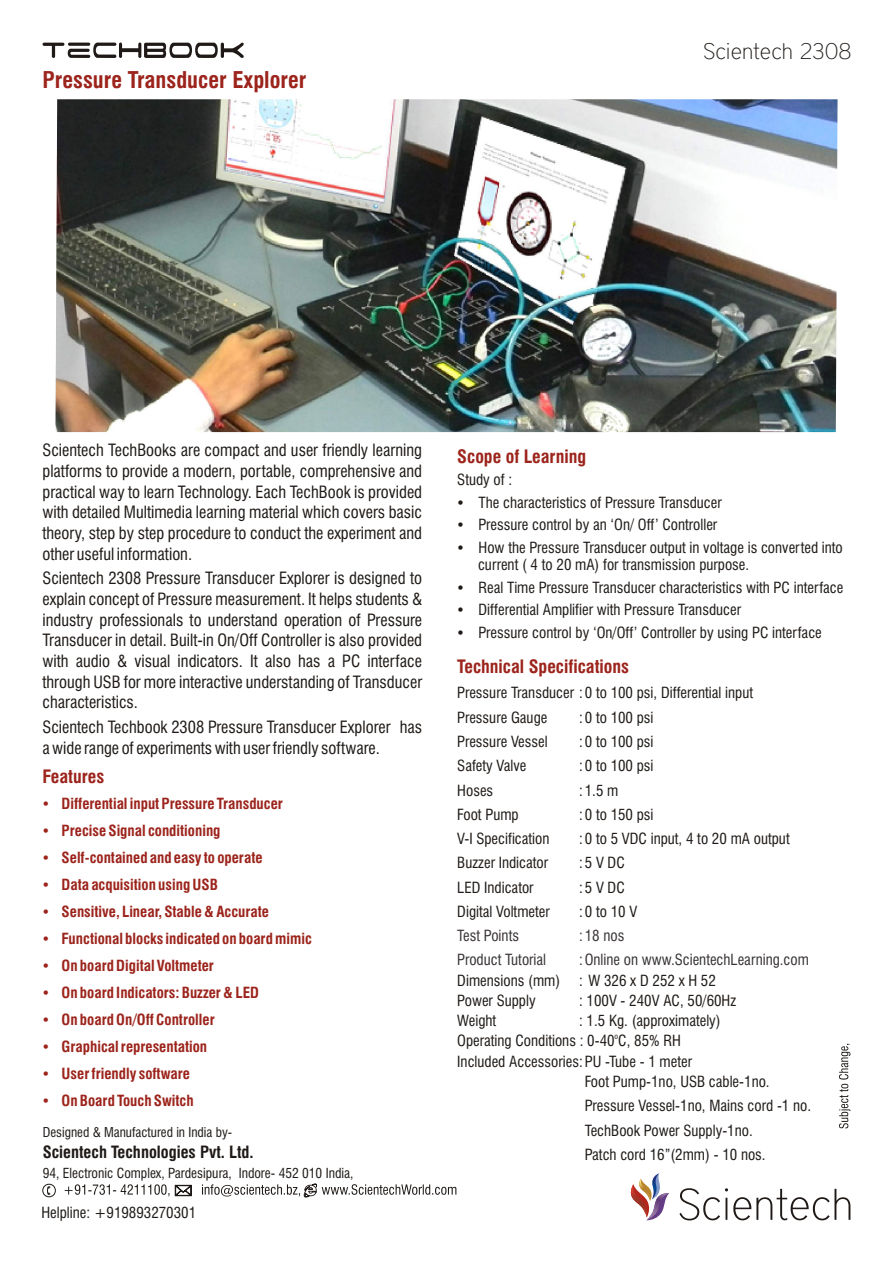
<style>
.page{position:relative;width:893px;height:1263px;background:#fff}
.page>*{position:absolute;margin:0;border:0;box-sizing:border-box;transform-origin:0 0}
.t1{font:700 condensed 22.5px "Swiss 721 BT";color:#9c241c}
.t2{font:100 22.5px "District";color:#1f1a17}
.t3{font:700 condensed 18px "Swiss 721 BT";color:#9c241c}
.t4{font:condensed 16.5px/20.7px "Swiss 721 BT";color:#1f1a17;text-align:justify}
.t5{font:700 condensed 16.5px "Swiss 721 BT";color:#1f1a17}
.t6{font:condensed 15px/22.5px "Swiss 721 BT";color:#1f1a17}
.t7{font:700 condensed 15px/27px "Swiss 721 BT";color:#9c241c}
.t8{font:condensed 15px "Swiss 721 BT";color:#383336}
.t9{font:condensed 13.5px "Swiss 721 BT";color:#1f1a17}
.t10{font:condensed 13.2px "Swiss 721 BT";color:#1f1a17}
.t11{font:condensed 7.5px "Swiss 721 BT";color:#1f1a17}
</style>
<div class="page">
<svg style="left:679px;top:1188px;width:171px;height:32px"></svg>
<svg style="left:630px;top:1173px;width:39px;height:47px"></svg>
<svg style="left:65px;top:1183px;width:391px;height:14px"></svg>
<svg style="left:42px;top:1183px;width:14px;height:14px"></svg>
<img style="left:55px;top:99px;width:782px;height:333px">
<hr style="left:43px;top:43px;width:21px;height:3px;background:#1f1a17;border-radius:2px">
<hr style="left:52px;top:43px;width:3px;height:15px;background:#1f1a17;border-radius:2px">
<svg style="left:67px;top:42px;width:177px;height:16px"></svg>
<svg style="left:839px;top:1044px;width:11px;height:84px"></svg>
<h1 class="t1" style="left:43px;top:71px;width:265px">Pressure Transducer Explorer</h1>
<h1 class="t2" style="left:703px;top:41px;width:150px">Scientech 2308</h1>
<p class="t4" style="left:43px;top:442px;width:381px">Scientech TechBooks are compact and user friendly learning platforms to provide a modern, portable, comprehensive and practical way to learn Technology. Each TechBook is provided with detailed Multimedia learning material which covers basic theory, step by step procedure to conduct the experiment and other useful information.</p>
<p class="t4" style="left:43px;top:570px;width:381px">Scientech 2308 Pressure Transducer Explorer is designed to explain concept of Pressure measurement. It helps students &amp; industry professionals to understand operation of Pressure Transducer in detail. Built-in On/Off Controller is also provided with audio &amp; visual indicators. It also has a PC interface through USB for more interactive understanding of Transducer characteristics.</p>
<p class="t4" style="left:42px;top:718px;width:381px">Scientech Techbook 2308 Pressure Transducer Explorer has a wide range of experiments with user friendly software.</p>
<p class="t3" style="left:43px;top:770px;width:63px">Features</p>
<p class="t7" style="left:62px;top:791px;width:252px">Differential input Pressure Transducer<br>Precise Signal conditioning<br>Self-contained and easy to operate<br>Data acquisition using USB<br>Sensitive, Linear, Stable &amp; Accurate<br>Functional blocks indicated on board mimic<br>On board Digital Voltmeter<br>On board Indicators: Buzzer &amp; LED<br>On board On/Off Controller<br>Graphical representation<br>User friendly software<br>On Board Touch Switch</p>
<p class="t10" style="left:43px;top:1127px;width:191px">Designed &amp; Manufactured in India by-</p>
<p class="t9" style="left:43px;top:1168px;width:312px">94, Electronic Complex, Pardesipura, Indore- 452 010 India,</p>
<p class="t5" style="left:43px;top:1145px;width:212px">Scientech Technologies Pvt. Ltd.</p>
<p class="t6" style="left:42px;top:1202px;width:156px">Helpline: +919893270301</p>
<p class="t3" style="left:457px;top:449px;width:130px">Scope of Learning</p>
<p class="t6" style="left:479px;top:470px;width:366px;text-indent:-21px">Study of :<br>The characteristics of Pressure Transducer<br>Pressure control by an ‘On/ Off’ Controller<br>How the Pressure Transducer output in voltage is converted into</p>
<p class="t6" style="left:478px;top:555px;width:367px">current ( 4 to 20 mA) for transmission purpose.<br>Real Time Pressure Transducer characteristics with PC interface Differential Amplifier with Pressure Transducer<br>Pressure control by ‘On/Off’ Controller by using PC interface</p>
<p class="t3" style="left:457px;top:659px;width:173px">Technical Specifications</p>
<p class="t6" style="left:457px;top:682px;width:297px;line-height:24.3px">Pressure Transducer : 0 to 100 psi, Differential input<br>Pressure Gauge</p>
<p class="t6" style="left:579px;top:707px;width:76px">: 0 to 100 psi</p>
<p class="t6" style="left:457px;top:732px;width:92px">Pressure Vessel</p>
<p class="t6" style="left:579px;top:732px;width:76px">: 0 to 100 psi</p>
<p class="t6" style="left:457px;top:756px;width:71px">Safety Valve</p>
<p class="t6" style="left:579px;top:756px;width:76px">: 0 to 100 psi</p>
<p class="t6" style="left:457px;top:780px;width:37px">Hoses</p>
<p class="t6" style="left:579px;top:780px;width:41px">: 1.5 m</p>
<p class="t6" style="left:457px;top:805px;width:63px">Foot Pump</p>
<p class="t6" style="left:579px;top:805px;width:76px">: 0 to 150 psi</p>
<p class="t6" style="left:457px;top:829px;width:94px">V-I Specification</p>
<p class="t6" style="left:579px;top:829px;width:212px">: 0 to 5 VDC input, 4 to 20 mA output</p>
<p class="t6" style="left:457px;top:853px;width:92px">Buzzer Indicator</p>
<p class="t6" style="left:579px;top:853px;width:47px">:5 V DC</p>
<p class="t6" style="left:457px;top:877px;width:78px">LED Indicator</p>
<p class="t6" style="left:579px;top:877px;width:47px">:5 V DC</p>
<p class="t6" style="left:457px;top:902px;width:94px">Digital Voltmeter</p>
<p class="t6" style="left:579px;top:902px;width:60px">: 0 to 10 V</p>
<p class="t8" style="left:457px;top:930px;width:63px">Test Points</p>
<p class="t8" style="left:579px;top:930px;width:47px">: 18 nos</p>
<p class="t8" style="left:457px;top:954px;width:90px">Product Tutorial</p>
<p class="t8" style="left:579px;top:954px;width:231px">:Online on www.ScientechLearning.com</p>
<p class="t6" style="left:457px;top:970px;width:104px">Dimensions (mm)</p>
<p class="t6" style="left:579px;top:970px;width:138px">: W 326 x D 252 x H 52</p>
<p class="t6" style="left:457px;top:991px;width:80px">Power Supply</p>
<p class="t6" style="left:579px;top:991px;width:159px">: 100V - 240V AC, 50/60Hz</p>
<p class="t6" style="left:457px;top:1011px;width:40px">Weight</p>
<p class="t6" style="left:579px;top:1011px;width:143px">: 1.5 Kg. (approximately)</p>
<p class="t11" style="left:615px;top:1033px;width:5px">o</p>
<p class="t6" style="left:457px;top:1031px;width:225px">Operating Conditions : 0-40 C, 85% RH</p>
<p class="t6" style="left:457px;top:1051px;width:236px">Included Accessories: PU -Tube - 1 meter</p>
<p class="t6" style="left:585px;top:1072px;width:186px">Foot Pump-1no, USB cable-1no.</p>
<p class="t6" style="left:585px;top:1095px;width:228px;line-height:24.3px">Pressure Vessel-1no, Mains cord -1 no.<br>TechBook Power Supply-1no.<br>Patch cord 16”(2mm) - 10 nos.</p>
</div>
